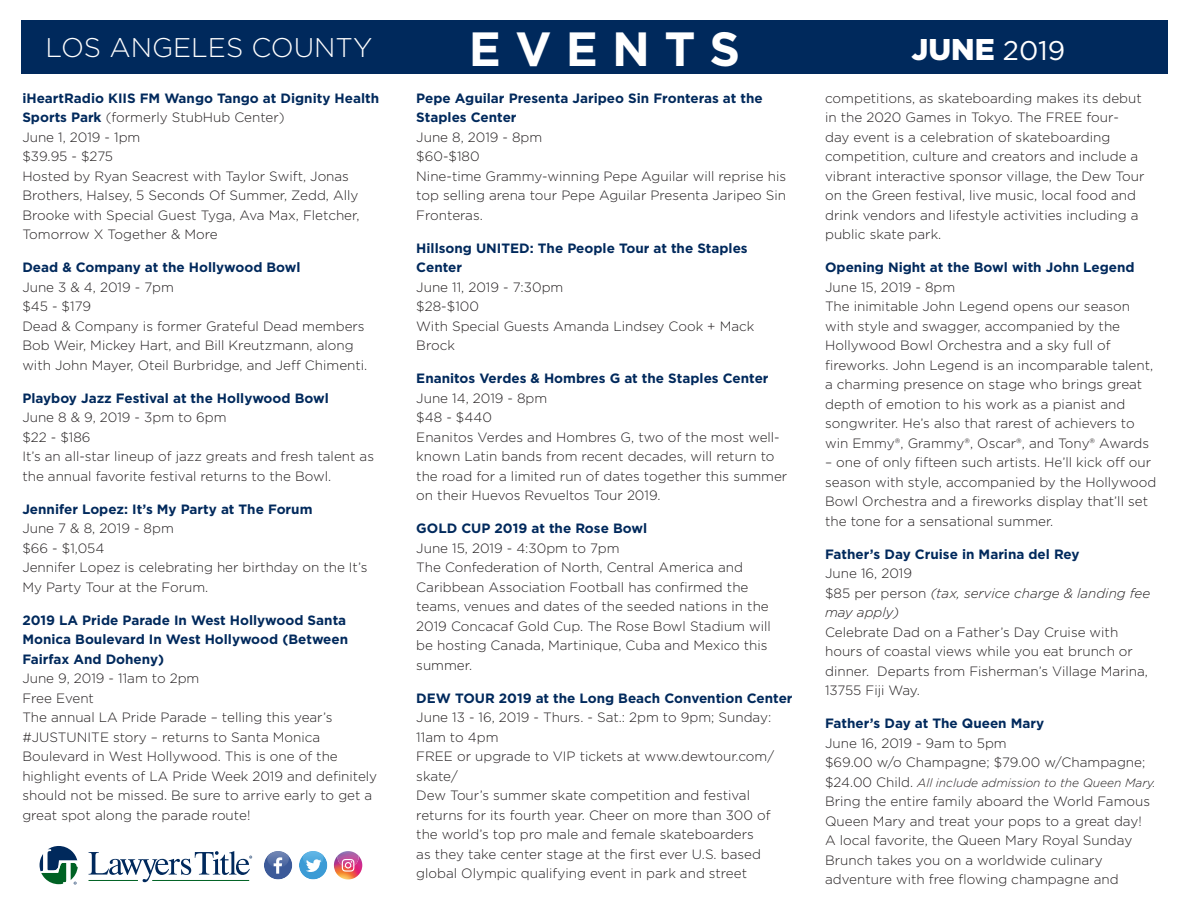
<style>
.page{position:relative;width:1188px;height:918px;background:#fff}
.page>*{position:absolute;margin:0;border:0;box-sizing:border-box;transform-origin:0 0}
.t1{font:700 48px "Gotham";letter-spacing:.3em;color:#fff}
.t2{font:900 30px "Gotham";color:#fff}
.t3{font:300 27px "Gotham";color:#fff}
.t4{font:300 13.5px/19.5px "Gotham";color:#231f20}
.t5{font:700 13.5px/19.5px "Gotham";color:#00295c}
.t6{font:italic 300 13.5px/19.5px "Gotham";color:#231f20}
.t7{font:italic 300 12px "Gotham";color:#231f20}
.s1{font-weight:400;font-size:27px}
.s2{font-weight:300;color:#231f20}
.s3{font-style:normal}
.s4{font-style:normal;font-size:13.5px}
</style>
<div class="page">
<div style="left:21px;top:20px;width:1147px;height:54px;background:#00295c"></div>
<svg style="left:40px;top:846px;width:38px;height:39px"></svg>
<svg style="left:89px;top:851px;width:163px;height:31px"></svg>
<svg style="left:263px;top:850px;width:31px;height:31px"></svg>
<div style="left:264px;top:851px;width:28px;height:28px;background:#3c5a99;border-radius:50%"></div>
<svg style="left:267px;top:851px;width:22px;height:23px"></svg>
<svg style="left:298px;top:850px;width:31px;height:31px"></svg>
<svg style="left:299px;top:851px;width:28px;height:28px"></svg>
<svg style="left:306px;top:851px;width:7px;height:2px"></svg>
<svg style="left:306px;top:859px;width:15px;height:13px"></svg>
<svg style="left:333px;top:850px;width:31px;height:31px"></svg>
<img style="left:334px;top:855px;width:25px;height:21px">
<img style="left:338px;top:851px;width:21px;height:16px">
<svg style="left:342px;top:859px;width:12px;height:13px"></svg>
<p class="t3" style="left:46px;top:31px;width:328px">LOS ANGELES COUNTY</p>
<p class="t1" style="left:469px;top:18px;width:273px">EVENTS</p>
<p class="t2" style="left:912px;top:29px;width:155px">JUNE <span class="s1">2019</span></p>
<p class="t5" style="left:22px;top:88px;width:358px">iHeartRadio KIIS FM Wango Tango at Dignity Health<br>Sports Park <span class="s2">(formerly StubHub Center)</span></p>
<p class="t4" style="left:22px;top:127px;width:120px">June 1, 2019 - 1pm</p>
<p class="t4" style="left:22px;top:146px;width:92px">$39.95 - $275</p>
<p class="t4" style="left:22px;top:166px;width:339px">Hosted by Ryan Seacrest with Taylor Swift, Jonas Brothers, Halsey, 5 Seconds Of Summer, Zedd, Ally Brooke with Special Guest Tyga, Ava Max, Fletcher, Tomorrow X Together &amp; More</p>
<p class="t5" style="left:22px;top:258px;width:280px">Dead &amp; Company at the Hollywood Bowl</p>
<p class="t4" style="left:22px;top:277px;width:153px">June 3 &amp; 4, 2019 - 7pm</p>
<p class="t4" style="left:22px;top:296px;width:70px">$45 - $179</p>
<p class="t4" style="left:22px;top:316px;width:347px">Dead &amp; Company is former Grateful Dead members<br>Bob Weir, Mickey Hart, and Bill Kreutzmann, along with John Mayer, Oteil Burbridge, and Jeff Chimenti.</p>
<p class="t5" style="left:22px;top:388px;width:308px">Playboy Jazz Festival at the Hollywood Bowl</p>
<p class="t4" style="left:22px;top:407px;width:206px">June 8 &amp; 9, 2019 - 3pm to 6pm</p>
<p class="t4" style="left:22px;top:427px;width:70px">$22 - $186</p>
<p class="t4" style="left:22px;top:446px;width:353px">It’s an all-star lineup of jazz greats and fresh talent as the annual favorite festival returns to the Bowl.</p>
<p class="t5" style="left:22px;top:499px;width:292px">Jennifer Lopez: It’s My Party at The Forum</p>
<p class="t4" style="left:22px;top:518px;width:153px">June 7 &amp; 8, 2019 - 8pm</p>
<p class="t4" style="left:22px;top:538px;width:84px">$66 - $1,054</p>
<p class="t4" style="left:22px;top:557px;width:347px">Jennifer Lopez is celebrating her birthday on the It’s<br>My Party Tour at the Forum.</p>
<p class="t5" style="left:22px;top:610px;width:327px">2019 LA Pride Parade In West Hollywood Santa<br>Monica Boulevard In West Hollywood (Between<br>Fairfax And Doheny)</p>
<p class="t4" style="left:22px;top:668px;width:179px">June 9, 2019 - 11am to 2pm</p>
<p class="t4" style="left:22px;top:688px;width:73px">Free Event</p>
<p class="t4" style="left:22px;top:707px;width:356px">The annual LA Pride Parade – telling this year’s #JUSTUNITE story – returns to Santa Monica Boulevard in West Hollywood. This is one of the highlight events of LA Pride Week 2019 and definitely should not be missed. Be sure to arrive early to get a great spot along the parade route!</p>
<p class="t5" style="left:416px;top:88px;width:348px">Pepe Aguilar Presenta Jaripeo Sin Fronteras at the<br>Staples Center</p>
<p class="t4" style="left:416px;top:127px;width:128px">June 8, 2019 - 8pm</p>
<p class="t4" style="left:416px;top:146px;width:65px">$60-$180</p>
<p class="t4" style="left:416px;top:166px;width:371px;text-align:justify">Nine-time Grammy-winning Pepe Aguilar will reprise his top selling arena tour Pepe Aguilar Presenta Jaripeo Sin Fronteras.</p>
<p class="t5" style="left:416px;top:238px;width:333px">Hillsong UNITED: The People Tour at the Staples<br>Center</p>
<p class="t4" style="left:416px;top:277px;width:149px">June 11, 2019 - 7:30pm</p>
<p class="t4" style="left:416px;top:296px;width:64px">$28-$100</p>
<p class="t4" style="left:416px;top:316px;width:340px">With Special Guests Amanda Lindsey Cook + Mack<br>Brock</p>
<p class="t5" style="left:416px;top:369px;width:354px">Enanitos Verdes &amp; Hombres G at the Staples Center</p>
<p class="t4" style="left:416px;top:388px;width:133px">June 14, 2019 - 8pm</p>
<p class="t4" style="left:416px;top:407px;width:77px">$48 - $440</p>
<p class="t4" style="left:416px;top:427px;width:373px">Enanitos Verdes and Hombres G, two of the most well&shy;known Latin bands from recent decades, will return to the road for a limited run of dates together this summer on their Huevos Revueltos Tour 2019.</p>
<p class="t5" style="left:416px;top:519px;width:232px">GOLD CUP 2019 at the Rose Bowl</p>
<p class="t4" style="left:416px;top:538px;width:205px">June 15, 2019 - 4:30pm to 7pm</p>
<p class="t4" style="left:416px;top:557px;width:356px">The Confederation of North, Central America and Caribbean Association Football has confirmed the teams, venues and dates of the seeded nations in the 2019 Concacaf Gold Cup. The Rose Bowl Stadium will be hosting Canada, Martinique, Cuba and Mexico this summer.</p>
<p class="t5" style="left:416px;top:688px;width:378px">DEW TOUR 2019 at the Long Beach Convention Center</p>
<p class="t4" style="left:416px;top:707px;width:356px">June 13 - 16, 2019 - Thurs. - Sat.: 2pm to 9pm; Sunday:<br>11am to 4pm</p>
<p class="t4" style="left:416px;top:746px;width:359px">FREE or upgrade to VIP tickets at www.dewtour.com/ skate/</p>
<p class="t4" style="left:416px;top:785px;width:356px">Dew Tour’s summer skate competition and festival returns for its fourth year. Cheer on more than 300 of the world’s top pro male and female skateboarders as they take center stage at the first ever U.S. based global Olympic qualifying event in park and street</p>
<p class="t4" style="left:825px;top:88px;width:321px">competitions, as skateboarding makes its debut in the 2020 Games in Tokyo. The FREE four&shy;day event is a celebration of skateboarding competition, culture and creators and include a vibrant interactive sponsor village, the Dew Tour on the Green festival, live music, local food and drink vendors and lifestyle activities including a public skate park.</p>
<p class="t5" style="left:825px;top:258px;width:311px">Opening Night at the Bowl with John Legend</p>
<p class="t4" style="left:825px;top:277px;width:132px">June 15, 2019 - 8pm</p>
<p class="t4" style="left:825px;top:296px;width:330px">The inimitable John Legend opens our season with style and swagger, accompanied by the Hollywood Bowl Orchestra and a sky full of fireworks. John Legend is an incomparable talent, a charming presence on stage who brings great depth of emotion to his work as a pianist and songwriter. He’s also that rarest of achievers to win Emmy®, Grammy®, Oscar®, and Tony® Awards</p>
<p class="t4" style="left:825px;top:452px;width:333px">– one of only fifteen such artists. He’ll kick off our season with style, accompanied by the Hollywood Bowl Orchestra and a fireworks display that’ll set the tone for a sensational summer.</p>
<p class="t5" style="left:825px;top:544px;width:256px">Father’s Day Cruise in Marina del Rey</p>
<p class="t4" style="left:825px;top:563px;width:88px">June 16, 2019</p>
<p class="t6" style="left:825px;top:583px;width:327px"><span class="s3">$85 per person</span> (tax, service charge &amp; landing fee may apply)</p>
<p class="t4" style="left:825px;top:622px;width:324px">Celebrate Dad on a Father’s Day Cruise with hours of coastal views while you eat brunch or dinner. Departs from Fisherman’s Village Marina, 13755 Fiji Way.</p>
<p class="t5" style="left:825px;top:714px;width:221px">Father’s Day at The Queen Mary</p>
<p class="t4" style="left:825px;top:733px;width:183px">June 16, 2019 - 9am to 5pm</p>
<p class="t4" style="left:825px;top:752px;width:322px">$69.00 w/o Champagne; $79.00 w/Champagne;</p>
<p class="t7" style="left:825px;top:775px;width:332px"><span class="s4">$24.00 Child.</span> All include admission to the Queen Mary.</p>
<p class="t4" style="left:825px;top:791px;width:327px">Bring the entire family aboard the World Famous Queen Mary and treat your pops to a great day!<br>A local favorite, the Queen Mary Royal Sunday Brunch takes you on a worldwide culinary adventure with free flowing champagne and</p>
</div>
